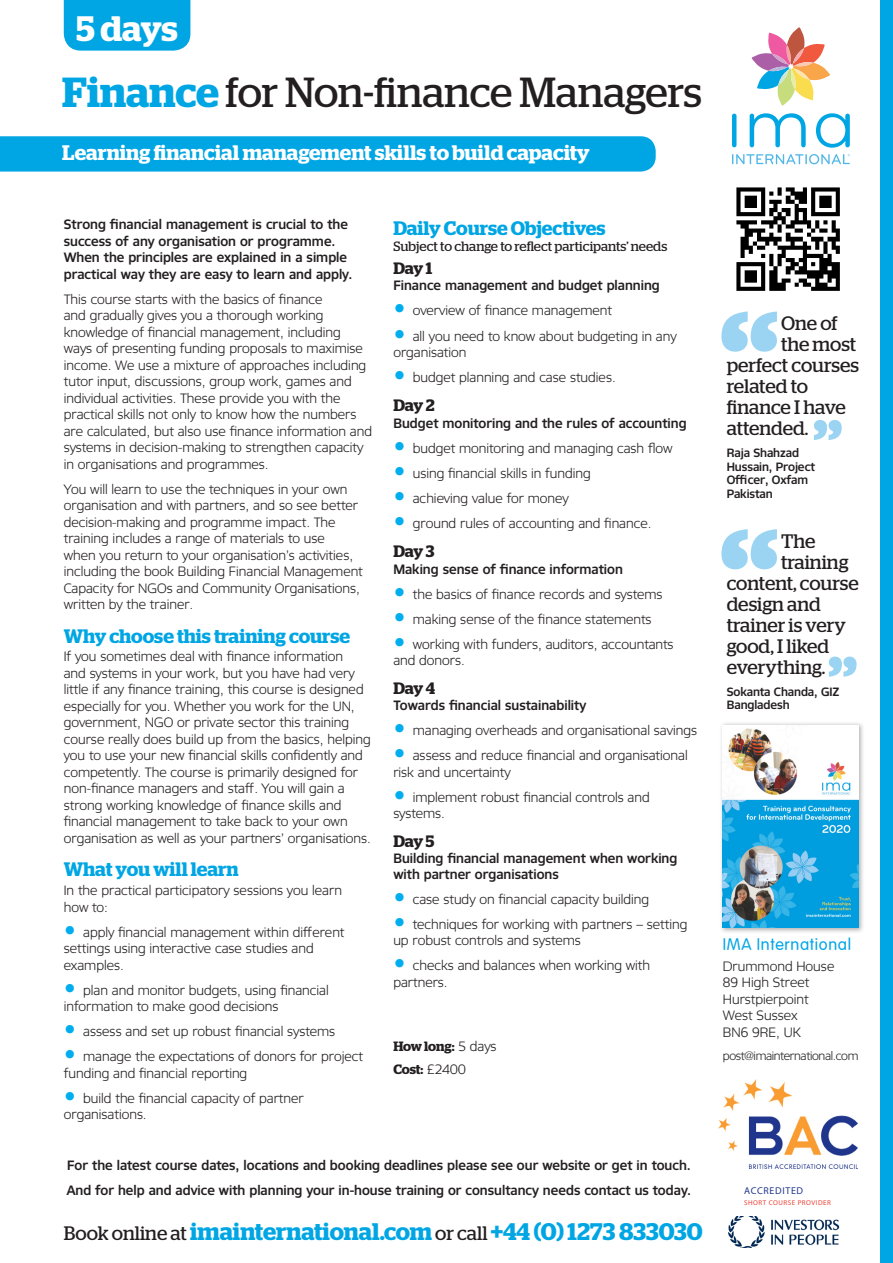
<style>
.page{position:relative;width:893px;height:1263px;background:#fff}
.page>*{position:absolute;margin:0;border:0;box-sizing:border-box;transform-origin:0 0}
.t1{font:42px "Stag";letter-spacing:-.005em;color:#231f20}
.t2{font:600 35.25px "Stag";color:#fff}
.t3{font:600 24px "Stag";color:#00a6e4}
.t4{font:600 21px "Stag";color:#fff}
.t5{font:19.5px "Stag";color:#231f20}
.t6{font:600 19.5px "Stag";color:#00a6e4}
.t7{font:600 16.5px "Stag";letter-spacing:-.025em;color:#231f20}
.t8{font:300 16.5px "VAG Rounded";letter-spacing:.04em;color:#00a6e4}
.t9{font:300 13.5px/16.5px "Robusta TL Pro";color:#231f20}
.t10{font:500 13.5px/16.5px "Robusta TL Pro";color:#231f20}
.t11{font:13.5px "Stag";color:#231f20}
.t12{font:600 13.5px "Stag";letter-spacing:-.01em;color:#231f20}
.t13{font:500 12px/13.5px "Robusta TL Pro";letter-spacing:-.01em;color:#231f20}
.t14{font:300 12px "Robusta TL Pro";letter-spacing:-.03em;color:#231f20}
.t15{font:9.9px "Myriad Pro";letter-spacing:.07em;color:#20368c}
.t16{font:7.05px "Myriad Pro";letter-spacing:.07em;color:#ee4035}
.s1{font-weight:600;color:#00a6e4}
.s2{font-family:"Minion Pro";font-weight:400;font-size:31.5px;color:#00aeef}
.s3{font-family:"Robusta TL Pro";font-weight:300}
.s4{font-weight:400;font-size:19.5px;color:#231f20}
</style>
<div class="page">
<div style="left:880px;top:0;width:13px;height:1263px;background:#00a6e4"></div>
<hr style="left:732px;top:114px;width:4px;height:33px;background:#00a6e4;border-radius:2px">
<svg style="left:750px;top:113px;width:56px;height:34px"></svg>
<svg style="left:816px;top:113px;width:34px;height:35px"></svg>
<svg style="left:752px;top:27px;width:78px;height:79px"></svg>
<svg style="left:732px;top:154px;width:118px;height:10px"></svg>
<div style="left:64px;top:0;width:126px;height:51px;background:#00a6e4"></div>
<div style="left:0;top:136px;width:656px;height:36px;background:#00a6e4"></div>
<img style="left:719px;top:1079px;width:138px;height:89px">
<img style="left:728px;top:1216px;width:112px;height:32px">
<div style="left:719px;top:721px;width:145px;height:213px;background:#231f20;opacity:.35"></div>
<img style="left:723px;top:725px;width:136px;height:203px">
<svg style="left:721px;top:311px;width:56px;height:41px"></svg>
<svg style="left:721px;top:529px;width:56px;height:40px"></svg>
<svg style="left:814px;top:420px;width:28px;height:20px"></svg>
<svg style="left:829px;top:657px;width:28px;height:20px"></svg>
<img style="left:736px;top:187px;width:104px;height:104px">
<p class="t2" style="left:76px;top:7px;width:103px">5 days</p>
<p class="t1" style="left:62px;top:68px;width:641px"><span class="s1">Finance</span> for Non-finance Managers</p>
<p class="t4" style="left:62px;top:140px;width:529px">Learning financial management skills to build capacity</p>
<p class="t10" style="left:64px;top:216px;width:290px">Strong financial management is crucial to the success of any organisation or programme.<br>When the principles are explained in a simple practical way they are easy to learn and apply.</p>
<p class="t9" style="left:64px;top:291px;width:310px">This course starts with the basics of finance<br>and gradually gives you a thorough working knowledge of financial management, including ways of presenting funding proposals to maximise income. We use a mixture of approaches including tutor input, discussions, group work, games and individual activities. These provide you with the practical skills not only to know how the numbers are calculated, but also use finance information and systems in decision-making to strengthen capacity in organisations and programmes.</p>
<p class="t9" style="left:64px;top:481px;width:301px">You will learn to use the techniques in your own organisation and with partners, and so see better decision-making and programme impact. The training includes a range of materials to use<br>when you return to your organisation’s activities, including the book Building Financial Management Capacity for NGOs and Community Organisations, written by the trainer.</p>
<p class="t6" style="left:64px;top:624px;width:288px">Why choose this training course</p>
<p class="t9" style="left:64px;top:648px;width:309px">If you sometimes deal with finance information<br>and systems in your work, but you have had very little if any finance training, this course is designed especially for you. Whether you work for the UN, government, NGO or private sector this training course really does build up from the basics, helping you to use your new financial skills confidently and competently. The course is primarily designed for non-finance managers and staff. You will gain a strong working knowledge of finance skills and financial management to take back to your own organisation as well as your partners’ organisations.</p>
<p class="t6" style="left:64px;top:858px;width:176px">What you will learn</p>
<p class="t9" style="left:64px;top:882px;width:280px">In the practical participatory sessions you learn how to:</p>
<p class="t9" style="left:64px;top:923px;width:282px"><span class="s2">•</span> apply financial management within different settings using interactive case studies and examples.</p>
<p class="t9" style="left:64px;top:981px;width:266px"><span class="s2">•</span> plan and monitor budgets, using financial information to make good decisions</p>
<p class="t9" style="left:64px;top:1023px;width:273px"><span class="s2">•</span> assess and set up robust financial systems</p>
<p class="t9" style="left:64px;top:1048px;width:301px"><span class="s2">•</span> manage the expectations of donors for project funding and financial reporting</p>
<p class="t9" style="left:64px;top:1089px;width:241px"><span class="s2">•</span> build the financial capacity of partner organisations.</p>
<p class="t6" style="left:393px;top:216px;width:214px">Daily Course Objectives</p>
<p class="t11" style="left:393px;top:239px;width:275px">Subject to change to reflect participants’ needs</p>
<p class="t7" style="left:393px;top:258px;width:40px">Day 1</p>
<p class="t10" style="left:393px;top:277px;width:268px">Finance management and budget planning</p>
<p class="t9" style="left:393px;top:302px;width:220px"><span class="s2">•</span> overview of finance management</p>
<p class="t9" style="left:393px;top:327px;width:285px"><span class="s2">•</span> all you need to know about budgeting in any organisation</p>
<p class="t9" style="left:393px;top:369px;width:224px"><span class="s2">•</span> budget planning and case studies.</p>
<p class="t7" style="left:393px;top:396px;width:43px">Day 2</p>
<p class="t10" style="left:393px;top:415px;width:295px">Budget monitoring and the rules of accounting</p>
<p class="t9" style="left:393px;top:440px;width:281px"><span class="s2">•</span> budget monitoring and managing cash flow</p>
<p class="t9" style="left:393px;top:465px;width:199px"><span class="s2">•</span> using financial skills in funding</p>
<p class="t9" style="left:393px;top:490px;width:177px"><span class="s2">•</span> achieving value for money</p>
<p class="t9" style="left:393px;top:515px;width:260px"><span class="s2">•</span> ground rules of accounting and finance.</p>
<p class="t7" style="left:393px;top:542px;width:43px">Day 3</p>
<p class="t10" style="left:393px;top:560px;width:231px">Making sense of finance information</p>
<p class="t9" style="left:393px;top:585px;width:271px"><span class="s2">•</span> the basics of finance records and systems</p>
<p class="t9" style="left:393px;top:610px;width:260px"><span class="s2">•</span> making sense of the finance statements</p>
<p class="t9" style="left:393px;top:635px;width:282px"><span class="s2">•</span> working with funders, auditors, accountants and donors.</p>
<p class="t7" style="left:393px;top:679px;width:43px">Day 4</p>
<p class="t10" style="left:393px;top:697px;width:194px">Towards financial sustainability</p>
<p class="t9" style="left:393px;top:722px;width:305px"><span class="s2">•</span> managing overheads and organisational savings</p>
<p class="t9" style="left:393px;top:747px;width:296px"><span class="s2">•</span> assess and reduce financial and organisational risk and uncertainty</p>
<p class="t9" style="left:393px;top:788px;width:258px"><span class="s2">•</span> implement robust financial controls and systems.</p>
<p class="t7" style="left:393px;top:832px;width:43px">Day 5</p>
<p class="t10" style="left:393px;top:850px;width:286px;line-height:15.8px">Building financial management when working with partner organisations</p>
<p class="t9" style="left:393px;top:891px;width:257px"><span class="s2">•</span> case study on financial capacity building</p>
<p class="t9" style="left:393px;top:916px;width:296px"><span class="s2">•</span> techniques for working with partners – setting up robust controls and systems</p>
<p class="t9" style="left:393px;top:957px;width:258px"><span class="s2">•</span> checks and balances when working with partners.</p>
<p class="t12" style="left:393px;top:1038px;width:105px">How long: <span class="s3">5 days</span></p>
<p class="t12" style="left:393px;top:1061px;width:74px">Cost: <span class="s3">£2400</span></p>
<p class="t10" style="left:67px;top:1157px;width:625px">For the latest course dates, locations and booking deadlines please see our website or get in touch.</p>
<p class="t10" style="left:67px;top:1182px;width:626px">And for help and advice with planning your in-house training or consultancy needs contact us today.</p>
<p class="t3" style="left:64px;top:1217px;width:640px"><span class="s4">Book online at</span> imainternational.com <span class="s4">or call</span> +44 (0) 1273 833030</p>
<p class="t5" style="left:781px;top:312px;width:58px">One of</p>
<p class="t5" style="left:781px;top:333px;width:77px">the most</p>
<p class="t5" style="left:727px;top:354px;width:134px">perfect courses</p>
<p class="t5" style="left:727px;top:375px;width:83px">related to</p>
<p class="t5" style="left:727px;top:396px;width:121px">finance I have</p>
<p class="t5" style="left:727px;top:417px;width:83px">attended.</p>
<p class="t13" style="left:727px;top:446px;width:90px">Raja Shahzad<br>Hussain, Project<br>Officer, Oxfam<br>Pakistan</p>
<p class="t5" style="left:781px;top:530px;width:36px">The</p>
<p class="t5" style="left:781px;top:551px;width:69px">training</p>
<p class="t5" style="left:727px;top:572px;width:133px">content, course</p>
<p class="t5" style="left:727px;top:593px;width:96px">design and</p>
<p class="t5" style="left:727px;top:614px;width:121px">trainer is very</p>
<p class="t5" style="left:727px;top:635px;width:104px">good, I liked</p>
<p class="t5" style="left:727px;top:656px;width:100px">everything.</p>
<p class="t13" style="left:727px;top:685px;width:114px">Sokanta Chanda, GIZ<br>Bangladesh</p>
<p class="t8" style="left:723px;top:935px;width:130px">IMA International</p>
<p class="t9" style="left:723px;top:958px;width:113px">Drummond House<br>89 High Street<br>Hurstpierpoint<br>West Sussex<br>BN6 9RE, UK</p>
<p class="t14" style="left:723px;top:1049px;width:137px">post@imainternational.com</p>
<p class="t15" style="left:744px;top:1184px;width:60px">ACCREDITED</p>
<p class="t16" style="left:744px;top:1199px;width:88px">SHORT COURSE PROVIDER</p>
</div>
